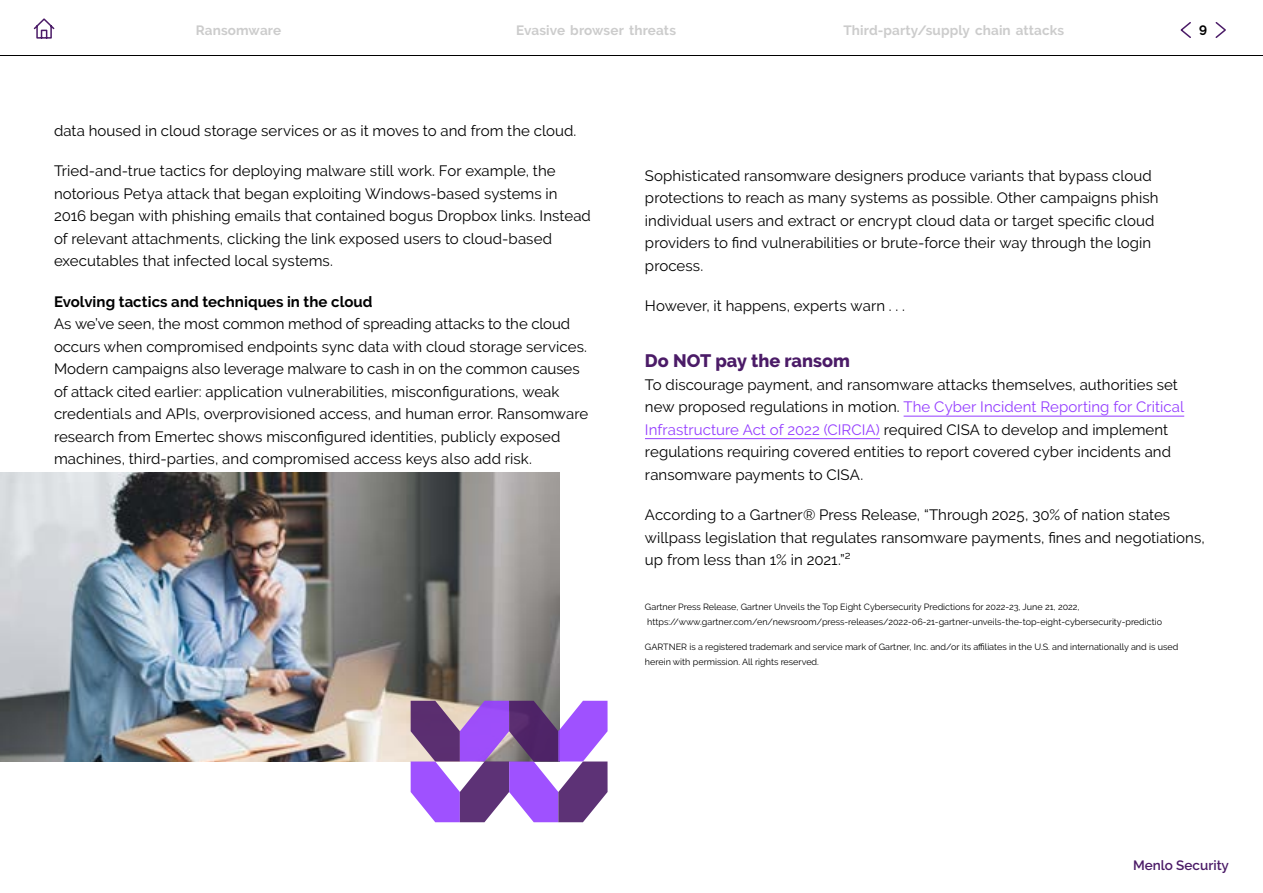
<style>
.page{position:relative;width:1263px;height:893px;background:#fff}
.page>*{position:absolute;margin:0;border:0;box-sizing:border-box;transform-origin:0 0}
.t1{font:800 18px "Raleway";color:#4b1b67}
.t2{font:15px/22.5px "Raleway";letter-spacing:.005em;color:#000}
.t3{font:700 15px "Raleway";letter-spacing:.005em;color:#000}
.t4{font:700 13.5px "Raleway";letter-spacing:.01em;color:#ccc}
.t5{font:600 13.5px "Raleway";color:#4b1b67}
.t6{font:700 13.5px "Raleway";color:#000}
.t7{font:9px/15px "Raleway";color:#000}
.s1{color:#953eff}
</style>
<div class="page">
<img style="left:0;top:472px;width:559px;height:289px">
<svg style="left:411px;top:701px;width:197px;height:121px"></svg>
<svg style="left:1180px;top:22px;width:11px;height:16px"></svg>
<svg style="left:1215px;top:22px;width:11px;height:16px"></svg>
<hr style="left:0;top:55px;width:1263px;height:1px;background:#000">
<svg style="left:33px;top:18px;width:22px;height:21px"></svg>
<hr style="left:904px;top:416px;width:280px;height:1px;background:#953eff">
<hr style="left:645px;top:438px;width:235px;height:1px;background:#953eff">
<p class="t4" style="left:196px;top:22px;width:87px">Ransomware</p>
<p class="t4" style="left:516px;top:22px;width:162px">Evasive browser threats</p>
<p class="t4" style="left:843px;top:22px;width:222px">Third-party/supply chain attacks</p>
<p class="t6" style="left:1199px;top:21px;width:9px">9</p>
<p class="t2" style="left:54px;top:119px;width:524px">data housed in cloud storage services or as it moves to and from the cloud.</p>
<p class="t2" style="left:54px;top:160px;width:538px">Tried-and-true tactics for deploying malware still work. For example, the notorious Petya attack that began exploiting Windows-based systems in 2016 began with phishing emails that contained bogus Dropbox links. Instead of relevant attachments, clicking the link exposed users to cloud-based executables that infected local systems.</p>
<p class="t3" style="left:54px;top:293px;width:320px">Evolving tactics and techniques in the cloud</p>
<p class="t2" style="left:54px;top:313px;width:536px">As we’ve seen, the most common method of spreading attacks to the cloud occurs when compromised endpoints sync data with cloud storage services.<br>Modern campaigns also leverage malware to cash in on the common causes of attack cited earlier: application vulnerabilities, misconfigurations, weak credentials and APIs, overprovisioned access, and human error. Ransomware research from Emertec shows misconfigured identities, publicly exposed machines, third-parties, and compromised access keys also add risk.</p>
<p class="t2" style="left:645px;top:164px;width:515px">Sophisticated ransomware designers produce variants that bypass cloud protections to reach as many systems as possible. Other campaigns phish individual users and extract or encrypt cloud data or target specific cloud providers to find vulnerabilities or brute-force their way through the login process.</p>
<p class="t2" style="left:645px;top:295px;width:262px">However, it happens, experts warn . . .</p>
<p class="t1" style="left:645px;top:351px;width:206px">Do NOT pay the ransom</p>
<p class="t2" style="left:645px;top:373px;width:541px">To discourage payment, and ransomware attacks themselves, authorities set new proposed regulations in motion. <span class="s1">The Cyber Incident Reporting for Critical Infrastructure Act of 2022 (CIRCIA)</span> required CISA to develop and implement regulations requiring covered entities to report covered cyber incidents and ransomware payments to CISA.</p>
<p class="t2" style="left:645px;top:504px;width:561px">According to a Gartner® Press Release, “Through 2025, 30% of nation states willpass legislation that regulates ransomware payments, fines and negotiations, up from less than 1% in 2021.”²</p>
<p class="t7" style="left:645px;top:599px;width:519px">Gartner Press Release, Gartner Unveils the Top Eight Cybersecurity Predictions for 2022-23, June 21, 2022, https://www.gartner.com/en/newsroom/press-releases/2022-06-21-gartner-unveils-the-top-eight-cybersecurity-predictio</p>
<p class="t7" style="left:645px;top:639px;width:535px">GARTNER is a registered trademark and service mark of Gartner, Inc. and/or its affiliates in the U.S. and internationally and is used herein with permission. All rights reserved.</p>
<p class="t5" style="left:1133px;top:857px;width:97px">Menlo Security</p>
</div>
